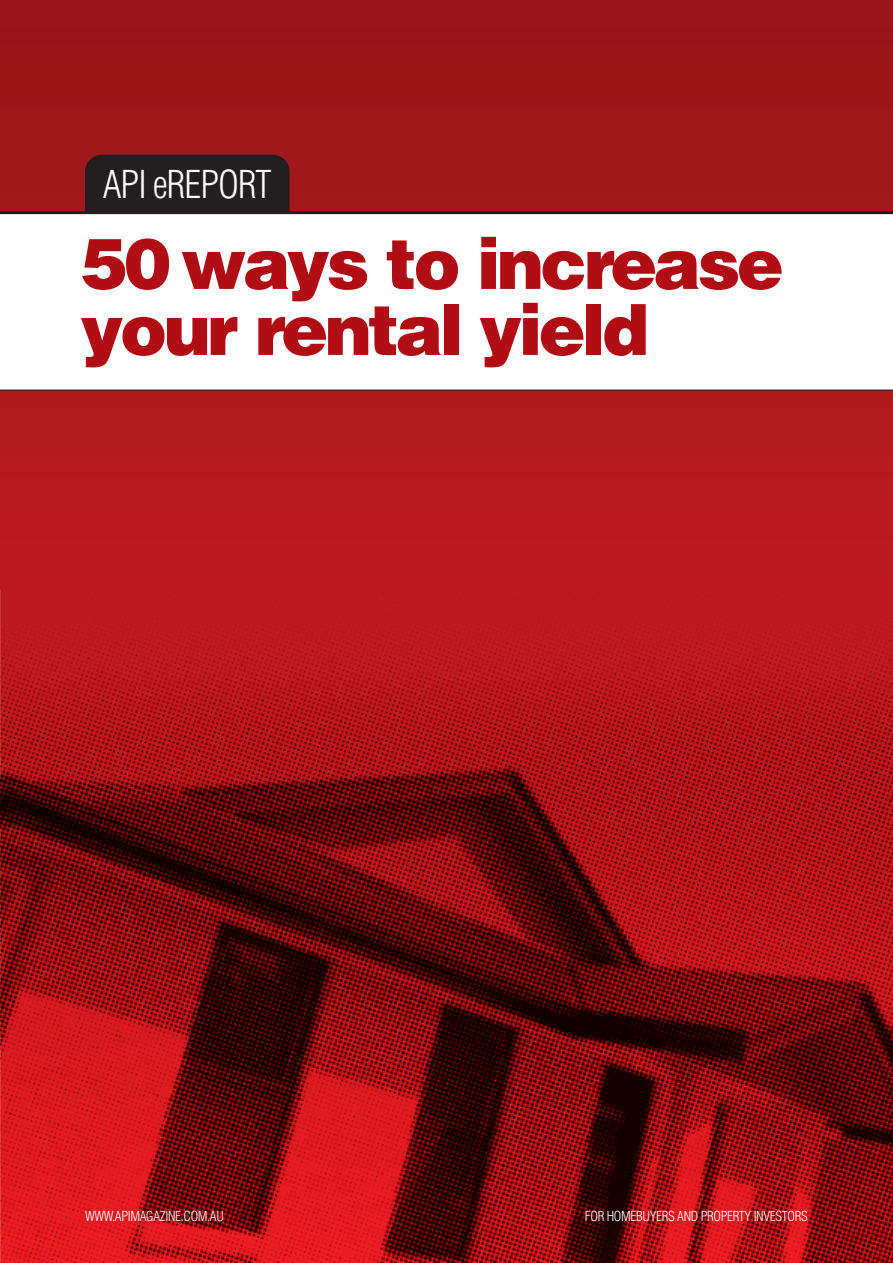
<style>
.page{position:relative;width:893px;height:1263px;background:#fff}
.page>*{position:absolute;margin:0;border:0;box-sizing:border-box;transform-origin:0 0}
.t1{font:900 70.5px/66px "Helvetica";letter-spacing:-.05em;color:#b00d15}
.t2{font:300 condensed 37.5px "Helvetica";letter-spacing:-.025em;color:#fff}
.t3{font:300 condensed 13.5px "Helvetica";letter-spacing:-.025em;color:#fff}
</style>
<div class="page">
<svg style="left:0;top:0;width:893px;height:590px;background:#a8181c"></svg>
<img style="left:0;top:590px;width:893px;height:673px">
<div style="left:85px;top:155px;width:205px;height:96px;background:#231f20;border-radius:17px"></div>
<div style="left:0;top:213px;width:893px;height:177px;background:#fff"></div>
<hr style="left:0;top:211px;width:893px;height:3px;background:#231f20">
<hr style="left:0;top:390px;width:893px;height:1px;background:#231f20">
<h2 class="t2" style="left:103px;top:163px;width:171px">API eREPORT</h2>
<h1 class="t1" style="left:81px;top:232px;width:705px">50 ways to increase your rental yield</h1>
<p class="t3" style="left:85px;top:1208px;width:140px">WWW.APIMAGAZINE.COM.AU</p>
<p class="t3" style="left:585px;top:1208px;width:224px">FOR HOMEBUYERS AND PROPERTY INVESTORS</p>
</div>
